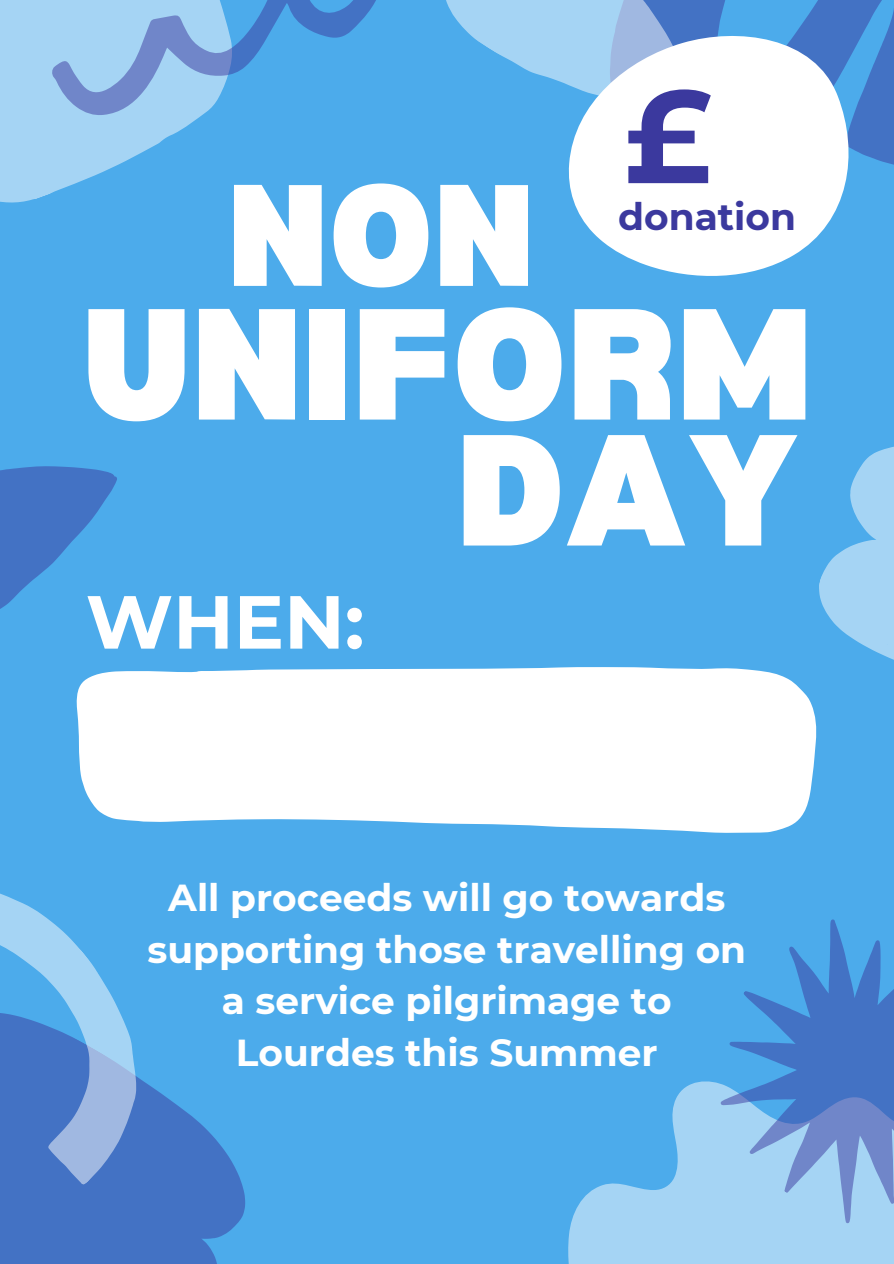
<style>
.page{position:relative;width:894px;height:1264px;background:#fff}
.page>*{position:absolute;margin:0;border:0;box-sizing:border-box;transform-origin:0 0}
.t1{font:900 154.5px "Bernoru";color:#fff}
.t2{font:900 141px "Bernoru";color:#fff}
.t3{font:700 131.55px "Montserrat";color:#3b399e}
.t4{font:700 75px "Montserrat";color:#fff}
.t5{font:700 37.5px/51.8px "Montserrat";color:#fff;text-align:center}
.t6{font:700 37.5px "Montserrat";color:#3b399e}
</style>
<div class="page">
<div style="left:0;top:0;width:893px;height:1263px;background:#4cabeb"></div>
<svg style="left:568px;top:1183px;width:95px;height:80px;background:#9bcff3"></svg>
<svg style="left:663px;top:919px;width:230px;height:344px"></svg>
<svg style="left:0;top:1121px;width:246px;height:142px;background:#4479c8"></svg>
<svg style="left:0;top:893px;width:198px;height:299px"></svg>
<svg style="left:76px;top:667px;width:740px;height:166px;background:#f0f8fd"></svg>
<svg style="left:0;top:0;width:187px;height:203px;fill:#a5d4f4"></svg>
<svg style="left:40px;top:0;width:336px;height:126px"></svg>
<svg style="left:800px;top:0;width:93px;height:165px;fill:#4372c4"></svg>
<svg style="left:446px;top:0;width:279px;height:85px;fill:#a5d4f4"></svg>
<svg style="left:804px;top:447px;width:89px;height:283px"></svg>
<svg style="left:0;top:466px;width:145px;height:207px"></svg>
<svg style="left:567px;top:27px;width:292px;height:249px;background:#d5e8f7"></svg>
<h1 class="t3" style="left:624px;top:56px;width:89px">£</h1>
<p class="t2" style="left:227px;top:155px;width:308px">NON</p>
<p class="t1" style="left:81px;top:276px;width:732px">UNIFORM</p>
<p class="t1" style="left:456px;top:402px;width:344px">DAY</p>
<p class="t6" style="left:618px;top:193px;width:179px">donation</p>
<p class="t4" style="left:86px;top:576px;width:280px">WHEN:</p>
<p class="t5" style="left:147px;top:871px;width:600px">All proceeds will go towards supporting those travelling on a service pilgrimage to<br>Lourdes this Summer</p>
</div>
